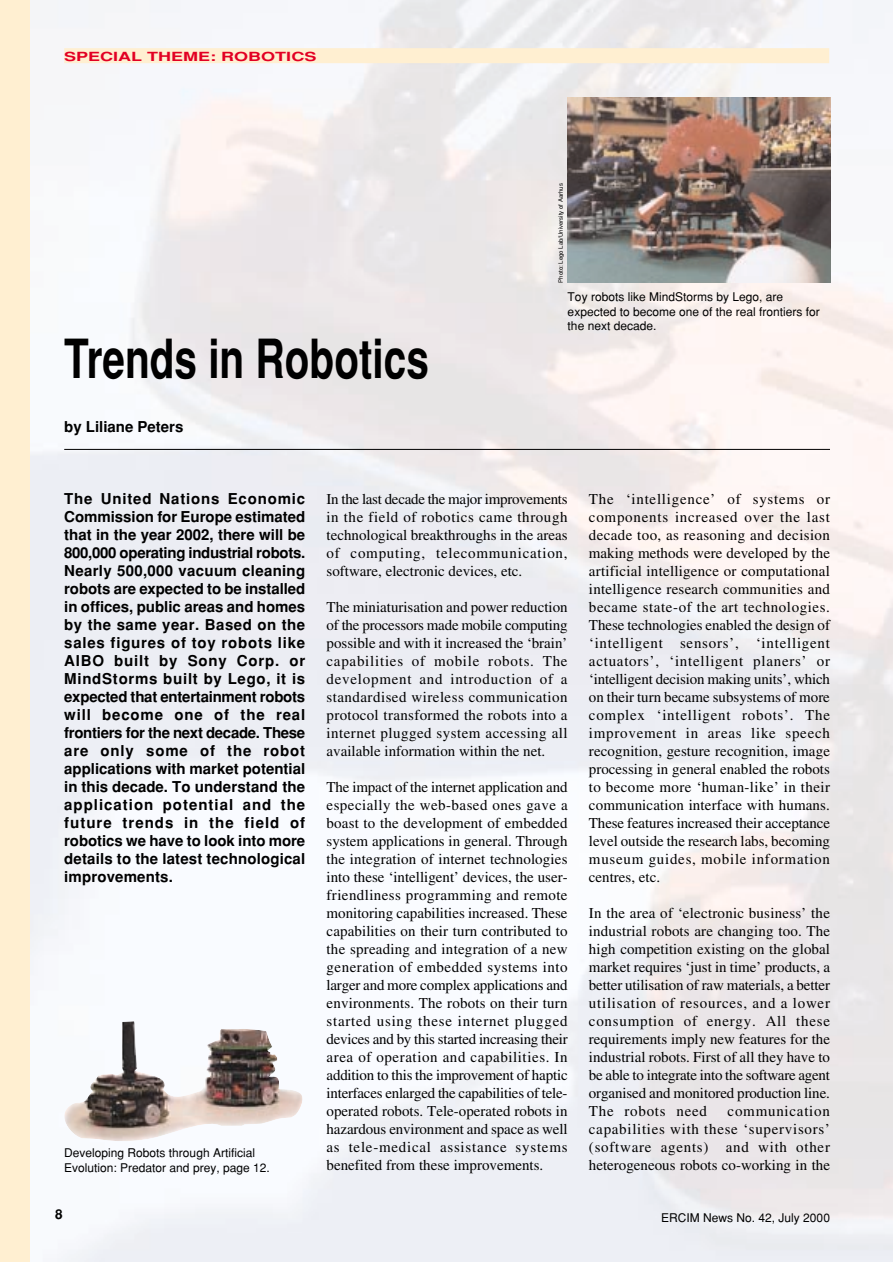
<style>
.page{position:relative;width:893px;height:1262px;background:#fff}
.page>*{position:absolute;margin:0;border:0;box-sizing:border-box;transform-origin:0 0}
.t1{font:700 54px "Helvetica";color:#000;scale:.75 1}
.t2{font:15px/18px "Times";color:#000;text-align:justify}
.t3{font:700 15px/18px "Helvetica";letter-spacing:.01em;color:#000;text-align:justify}
.t4{font:700 13.5px "Helvetica";color:#000}
.t5{font:700 12.6px "Helvetica";color:#e20023;scale:1.43 1}
.t6{font:12px/14.4px "Helvetica";color:#000}
.t7{font:6px "Helvetica";color:#000}
</style>
<div class="page">
<img style="left:30px;top:0;width:862px;height:1261px">
<div style="left:0;top:0;width:30px;height:1262px;background:#ffefd1"></div>
<div style="left:64px;top:48px;width:765px;height:15px;background:#ffefd1"></div>
<hr style="left:64px;top:449px;width:766px;height:1px;background:#000">
<img style="left:64px;top:1021px;width:240px;height:121px">
<img style="left:567px;top:98px;width:263px;height:184px">
<p class="t5" style="left:64px;top:52px;width:178px">SPECIAL THEME: ROBOTICS</p>
<h1 class="t1" style="left:64px;top:339px;width:488px">Trends in Robotics</h1>
<p class="t3" style="left:64px;top:419px;width:121px">by Liliane Peters</p>
<p class="t7" style="left:558px;top:282px;width:101px;rotate:-90deg">Photo: Lego Lab/University of Aarhus</p>
<p class="t6" style="left:567px;top:291px;width:254px">Toy robots like MindStorms by Lego, are expected to become one of the real frontiers for the next decade.</p>
<p class="t3" style="left:64px;top:491px;width:242px">The United Nations Economic Commission for Europe estimated that in the year 2002, there will be 800,000 operating industrial robots.<br>Nearly 500,000 vacuum cleaning robots are expected to be installed in offices, public areas and homes by the same year. Based on the sales figures of toy robots like AIBO built by Sony Corp. or MindStorms built by Lego, it is expected that entertainment robots will become one of the real frontiers for the next decade. These are only some of the robot applications with market potential in this decade. To understand the application potential and the future trends in the field of robotics we have to look into more details to the latest technological improvements.</p>
<p class="t6" style="left:64px;top:1147px;width:207px">Developing Robots through Artificial<br>Evolution: Predator and prey, page 12.</p>
<p class="t2" style="left:326px;top:491px;width:242px">In the last decade the major improvements in the field of robotics came through technological breakthroughs in the areas of computing, telecommunication, software, electronic devices, etc.</p>
<p class="t2" style="left:326px;top:599px;width:242px">The miniaturisation and power reduction of the processors made mobile computing possible and with it increased the ‘brain’ capabilities of mobile robots. The development and introduction of a standardised wireless communication protocol transformed the robots into a internet plugged system accessing all available information within the net.</p>
<p class="t2" style="left:326px;top:779px;width:242px">The impact of the internet application and especially the web-based ones gave a boast to the development of embedded system applications in general. Through the integration of internet technologies into these ‘intelligent’ devices, the user&shy;friendliness programming and remote monitoring capabilities increased. These capabilities on their turn contributed to the spreading and integration of a new generation of embedded systems into larger and more complex applications and environments. The robots on their turn started using these internet plugged devices and by this started increasing their area of operation and capabilities. In addition to this the improvement of haptic interfaces enlarged the capabilities of tele&shy;operated robots. Tele-operated robots in hazardous environment and space as well as tele-medical assistance systems benefited from these improvements.</p>
<p class="t2" style="left:589px;top:491px;width:242px">The ‘intelligence’ of systems or components increased over the last decade too, as reasoning and decision making methods were developed by the artificial intelligence or computational intelligence research communities and became state-of the art technologies.<br>These technologies enabled the design of ‘intelligent sensors’, ‘intelligent actuators’, ‘intelligent planers’ or ‘intelligent decision making units’, which on their turn became subsystems of more complex ‘intelligent robots’. The improvement in areas like speech recognition, gesture recognition, image processing in general enabled the robots to become more ‘human-like’ in their communication interface with humans.<br>These features increased their acceptance level outside the research labs, becoming museum guides, mobile information centres, etc.</p>
<p class="t2" style="left:589px;top:905px;width:242px">In the area of ‘electronic business’ the industrial robots are changing too. The high competition existing on the global market requires ‘just in time’ products, a better utilisation of raw materials, a better utilisation of resources, and a lower consumption of energy. All these requirements imply new features for the industrial robots. First of all they have to be able to integrate into the software agent organised and monitored production line.<br>The robots need</p>
<p class="t2" style="left:589px;top:1103px;width:242px;text-indent:139px">communication capabilities with these ‘supervisors’ (software agents) and with other heterogeneous robots co-working in the</p>
<p class="t4" style="left:55px;top:1208px;width:9px">8</p>
<p class="t6" style="left:661px;top:1212px;width:170px">ERCIM News No. 42, July 2000</p>
</div>
